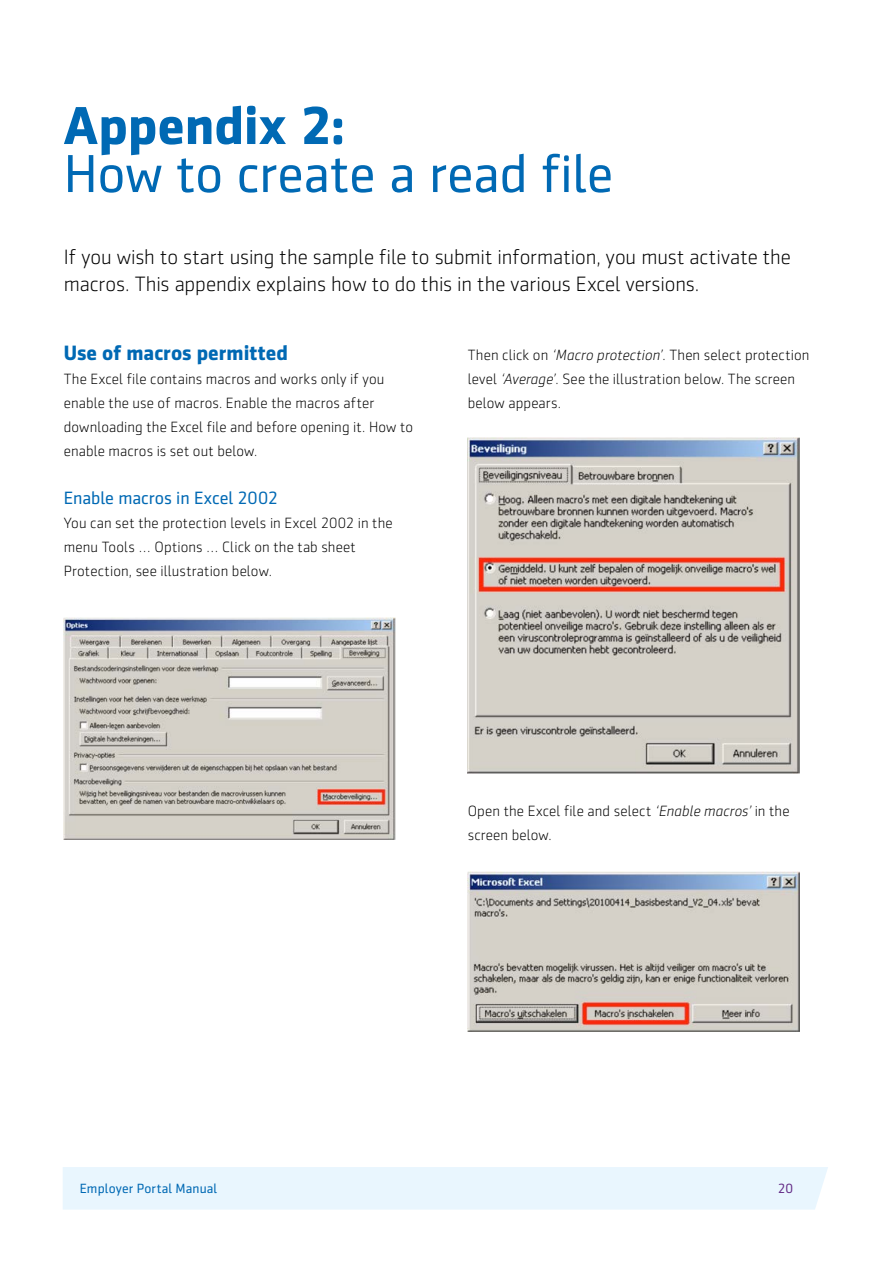
<style>
.page{position:relative;width:893px;height:1263px;background:#fff}
.page>*{position:absolute;margin:0;border:0;box-sizing:border-box;transform-origin:0 0}
.t1{font:54px "Sentico Sans DT";letter-spacing:-.005em;color:#0069b4}
.t2{font:700 54px "Sentico Sans DT";color:#0069b4}
.t3{font:300 21px/27px "Sentico Sans DT";letter-spacing:-.005em;color:#000}
.t4{font:700 21px "Sentico Sans DT";color:#0069b4}
.t5{font:18px "Sentico Sans DT";letter-spacing:-.005em;color:#0069b4}
.t6{font:300 15px/24px "Sentico Sans DT";letter-spacing:.01em;color:#000}
.t7{font:13.5px "Sentico Sans DT";letter-spacing:.01em;color:#0069b4}
.t8{font:13.5px "Sentico Sans DT";color:#632b86}
.s1{font-style:italic}
</style>
<div class="page">
<div style="left:63px;top:1167px;width:765px;height:42px;background:#e9f6fe"></div>
<img style="left:64px;top:618px;width:331px;height:222px">
<img style="left:468px;top:438px;width:331px;height:336px">
<img style="left:468px;top:872px;width:331px;height:160px">
<h1 class="t2" style="left:64px;top:94px;width:283px">Appendix 2:</h1>
<h1 class="t1" style="left:64px;top:144px;width:551px">How to create a read file</h1>
<h2 class="t3" style="left:64px;top:244px;width:729px">If you wish to start using the sample file to submit information, you must activate the macros. This appendix explains how to do this in the various Excel versions.</h2>
<h2 class="t4" style="left:64px;top:341px;width:226px">Use of macros permitted</h2>
<p class="t6" style="left:64px;top:367px;width:351px">The Excel file contains macros and works only if you enable the use of macros. Enable the macros after downloading the Excel file and before opening it. How to enable macros is set out below.</p>
<p class="t5" style="left:64px;top:488px;width:216px">Enable macros in Excel 2002</p>
<p class="t6" style="left:64px;top:511px;width:330px">You can set the protection levels in Excel 2002 in the menu Tools … Options … Click on the tab sheet<br>Protection, see illustration below.</p>
<p class="t6" style="left:468px;top:343px;width:343px">Then click on <span class="s1">‘Macro protection’</span>. Then select protection level <span class="s1">‘Average’</span>. See the illustration below. The screen below appears.</p>
<p class="t6" style="left:468px;top:799px;width:323px">Open the Excel file and select <span class="s1">‘Enable macros’</span> in the screen below.</p>
<p class="t7" style="left:80px;top:1181px;width:139px">Employer Portal Manual</p>
<p class="t8" style="left:778px;top:1181px;width:17px">20</p>
</div>
